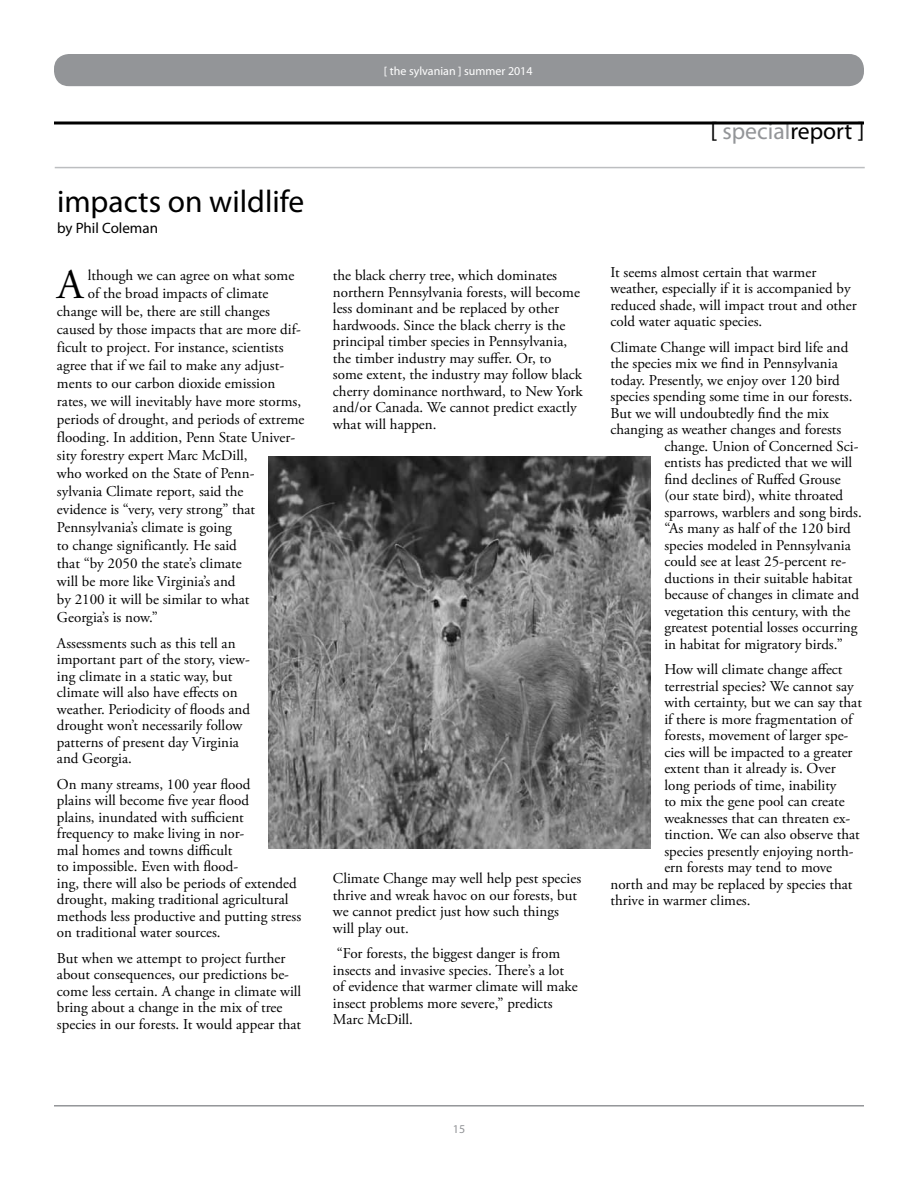
<style>
.page{position:relative;width:918px;height:1188px;background:#fff}
.page>*{position:absolute;margin:0;border:0;box-sizing:border-box;transform-origin:0 0}
.t1{font:42.15px "Adobe Garamond Pro";color:#000}
.t2{font:31.5px "Myriad Pro";color:#000}
.t3{font:23.7px "Myriad Pro";color:#000}
.t4{font:15px/16.5px "Adobe Garamond Pro";color:#000}
.t5{font:15px "Myriad Pro";color:#000}
.t6{font:12px "Myriad Pro";color:#fff}
.t7{font:12px "Myriad Pro";color:#939598}
.s1{color:#939598}
</style>
<div class="page">
<hr style="left:55px;top:167px;width:810px;height:1px;background:#bcbec0">
<img style="left:269px;top:457px;width:382px;height:392px">
<div style="left:54px;top:54px;width:810px;height:32px;background:#939598;border-radius:15px"></div>
<hr style="left:54px;top:1105px;width:810px;height:2px;background:#939598">
<hr style="left:54px;top:122px;width:810px;height:2px;background:#000">
<h2 class="t2" style="left:57px;top:182px;width:249px">impacts on wildlife</h2>
<p class="t5" style="left:57px;top:219px;width:103px">by Phil Coleman</p>
<h1 class="t1" style="left:57px;top:259px;width:28px">A</h1>
<p class="t4" style="left:88px;top:268px;width:208px">lthough we can agree on what some</p>
<p class="t4" style="left:88px;top:286px;width:182px">of the broad impacts of climate</p>
<p class="t4" style="left:57px;top:304px;width:214px">change will be, there are still changes</p>
<p class="t4" style="left:57px;top:322px;width:245px">caused by those impacts that are more dif-</p>
<p class="t4" style="left:57px;top:340px;width:228px">ficult to project. For instance, scientists</p>
<p class="t4" style="left:57px;top:358px;width:229px">agree that if we fail to make any adjust-</p>
<p class="t4" style="left:57px;top:376px;width:220px">ments to our carbon dioxide emission</p>
<p class="t4" style="left:57px;top:394px;width:246px">rates, we will inevitably have more storms,</p>
<p class="t4" style="left:57px;top:412px;width:249px">periods of drought, and periods of extreme</p>
<p class="t4" style="left:57px;top:430px;width:240px">flooding. In addition, Penn State Univer-</p>
<p class="t4" style="left:57px;top:448px;width:192px">sity forestry expert Marc McDill,</p>
<p class="t4" style="left:57px;top:466px;width:199px">who worked on the State of Penn-</p>
<p class="t4" style="left:57px;top:484px;width:188px">sylvania Climate report, said the</p>
<p class="t4" style="left:57px;top:502px;width:200px">evidence is “very, very strong” that</p>
<p class="t4" style="left:57px;top:520px;width:176px">Pennsylvania’s climate is going</p>
<p class="t4" style="left:57px;top:538px;width:181px">to change significantly. He said</p>
<p class="t4" style="left:57px;top:556px;width:186px">that “by 2050 the state’s climate</p>
<p class="t4" style="left:57px;top:574px;width:180px">will be more like Virginia’s and</p>
<p class="t4" style="left:57px;top:592px;width:194px">by 2100 it will be similar to what</p>
<p class="t4" style="left:57px;top:610px;width:102px">Georgia’s is now.”</p>
<p class="t4" style="left:57px;top:635px;width:195px">Assessments such as this tell an important part of the story, view&shy;ing climate in a static way, but climate will also have effects on weather. Periodicity of floods and drought won’t necessarily follow patterns of present day Virginia and Georgia.</p>
<p class="t4" style="left:57px;top:776px;width:246px">On many streams, 100 year flood<br>plains will become five year flood<br>plains, inundated with sufficient frequency to make living in nor-<br>mal homes and towns difficult<br>to impossible. Even with flood-<br>ing, there will also be periods of extended drought, making traditional agricultural methods less productive and putting stress on traditional water sources.</p>
<p class="t4" style="left:57px;top:950px;width:246px">But when we attempt to project further about consequences, our predictions be&shy;come less certain. A change in climate will bring about a change in the mix of tree species in our forests. It would appear that</p>
<p class="t6" style="left:384px;top:64px;width:150px">[ the sylvanian ] summer 2014</p>
<h3 class="t3" style="left:710px;top:117px;width:155px">[ <span class="s1">special</span>report ]</h3>
<p class="t4" style="left:333px;top:268px;width:251px">the black cherry tree, which dominates northern Pennsylvania forests, will become less dominant and be replaced by other hardwoods. Since the black cherry is the principal timber species in Pennsylvania, the timber industry may suffer. Or, to some extent, the industry may follow black cherry dominance northward, to New York and/or Canada. We cannot predict exactly what will happen.</p>
<p class="t4" style="left:333px;top:871px;width:250px">Climate Change may well help pest species thrive and wreak havoc on our forests, but we cannot predict just how such things will play out.</p>
<p class="t4" style="left:333px;top:946px;width:246px">“For forests, the biggest danger is from insects and invasive species. There’s a lot of evidence that warmer climate will make insect problems more severe,” predicts Marc McDill.</p>
<p class="t4" style="left:610px;top:264px;width:248px">It seems almost certain that warmer weather, especially if it is accompanied by reduced shade, will impact trout and other cold water aquatic species.</p>
<p class="t4" style="left:610px;top:339px;width:239px">Climate Change will impact bird life and</p>
<p class="t4" style="left:610px;top:356px;width:229px">the species mix we find in Pennsylvania</p>
<p class="t4" style="left:610px;top:372px;width:231px">today. Presently, we enjoy over 120 bird</p>
<p class="t4" style="left:610px;top:389px;width:244px">species spending some time in our forests.</p>
<p class="t4" style="left:610px;top:405px;width:220px">But we will undoubtedly find the mix</p>
<p class="t4" style="left:610px;top:422px;width:232px">changing as weather changes and forests</p>
<p class="t4" style="left:664px;top:438px;width:196px">change. Union of Concerned Sci-</p>
<p class="t4" style="left:664px;top:455px;width:189px">entists has predicted that we will</p>
<p class="t4" style="left:664px;top:471px;width:178px">find declines of Ruffed Grouse</p>
<p class="t4" style="left:664px;top:488px;width:180px">(our state bird), white throated</p>
<p class="t4" style="left:664px;top:504px;width:199px">sparrows, warblers and song birds.</p>
<p class="t4" style="left:664px;top:521px;width:188px">“As many as half of the 120 bird</p>
<p class="t4" style="left:664px;top:537px;width:188px">species modeled in Pennsylvania</p>
<p class="t4" style="left:664px;top:554px;width:183px">could see at least 25-percent re-</p>
<p class="t4" style="left:664px;top:570px;width:190px">ductions in their suitable habitat</p>
<p class="t4" style="left:664px;top:587px;width:196px">because of changes in climate and</p>
<p class="t4" style="left:664px;top:603px;width:188px">vegetation this century, with the</p>
<p class="t4" style="left:664px;top:620px;width:195px">greatest potential losses occurring</p>
<p class="t4" style="left:664px;top:636px;width:180px">in habitat for migratory birds.”</p>
<p class="t4" style="left:664px;top:662px;width:180px">How will climate change affect</p>
<p class="t4" style="left:664px;top:678px;width:191px">terrestrial species? We cannot say</p>
<p class="t4" style="left:664px;top:695px;width:199px">with certainty, but we can say that</p>
<p class="t4" style="left:664px;top:711px;width:190px">if there is more fragmentation of</p>
<p class="t4" style="left:664px;top:728px;width:186px">forests, movement of larger spe-</p>
<p class="t4" style="left:664px;top:744px;width:190px">cies will be impacted to a greater</p>
<p class="t4" style="left:664px;top:761px;width:173px">extent than it already is. Over</p>
<p class="t4" style="left:664px;top:777px;width:174px">long periods of time, inability</p>
<p class="t4" style="left:664px;top:794px;width:182px">to mix the gene pool can create</p>
<p class="t4" style="left:664px;top:810px;width:188px">weaknesses that can threaten ex-</p>
<p class="t4" style="left:664px;top:827px;width:197px">tinction. We can also observe that</p>
<p class="t4" style="left:664px;top:843px;width:191px">species presently enjoying north-</p>
<p class="t4" style="left:664px;top:860px;width:169px">ern forests may tend to move</p>
<p class="t4" style="left:610px;top:876px;width:244px">north and may be replaced by species that</p>
<p class="t4" style="left:610px;top:893px;width:142px">thrive in warmer climes.</p>
<p class="t7" style="left:453px;top:1122px;width:14px">15</p>
</div>
